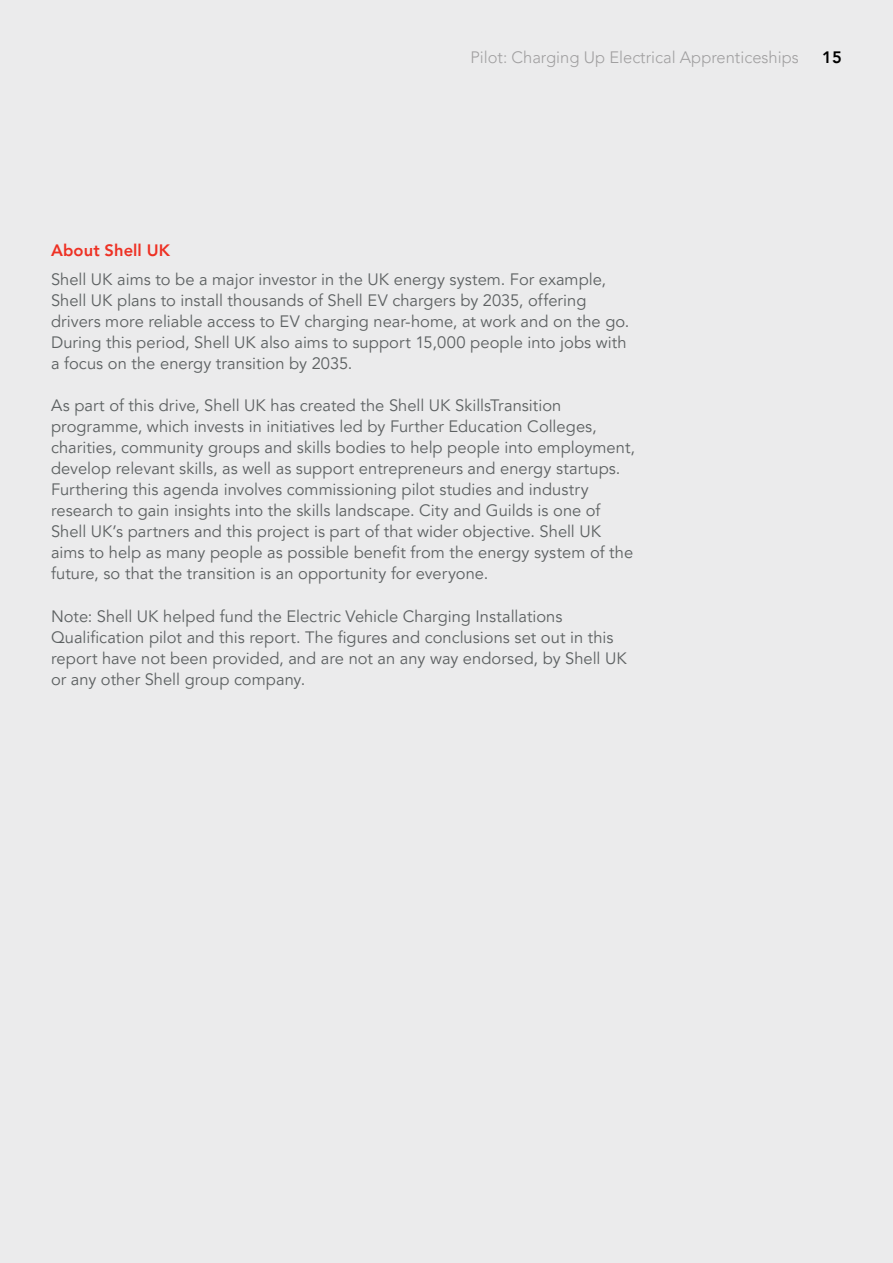
<style>
.page{position:relative;width:893px;height:1263px;background:#ebebec}
.page>*{position:absolute;margin:0;border:0;box-sizing:border-box;transform-origin:0 0}
.Body_Text{font:16.5px/21px "Avenir LT Pro";color:#5d6162}
.t1{font:300 16.5px "Avenir LT Pro";color:#a09fa0}
.t2{font:800 16.5px "Avenir LT Pro";letter-spacing:.005em;color:#ee3124}
.t3{font:800 16.5px "Avenir LT Pro";color:#000}
</style>
<div class="page">
<p class="t1" style="left:470px;top:47px;width:330px">Pilot: Charging Up Electrical Apprenticeships</p>
<p class="t3" style="left:822px;top:47px;width:21px">15</p>
<h4 class="t2" style="left:51px;top:240px;width:121px">About Shell UK</h4>
<p class="Body_Text" style="left:51px;top:269px;width:580px">Shell UK aims to be a major investor in the UK energy system. For example, Shell UK plans to install thousands of Shell EV chargers by 2035, offering drivers more reliable access to EV charging near-home, at work and on the go.<br>During this period, Shell UK also aims to support 15,000 people into jobs with a focus on the energy transition by 2035.</p>
<p class="Body_Text" style="left:51px;top:395px;width:585px">As part of this drive, Shell UK has created the Shell UK SkillsTransition programme, which invests in initiatives led by Further Education Colleges, charities, community groups and skills bodies to help people into employment, develop relevant skills, as well as support entrepreneurs and energy startups.<br>Furthering this agenda involves commissioning pilot studies and industry research to gain insights into the skills landscape. City and Guilds is one of Shell UK’s partners and this project is part of that wider objective. Shell UK aims to help as many people as possible benefit from the energy system of the future, so that the transition is an opportunity for everyone.</p>
<p class="Body_Text" style="left:51px;top:606px;width:577px">Note: Shell UK helped fund the Electric Vehicle Charging Installations Qualification pilot and this report. The figures and conclusions set out in this report have not been provided, and are not an any way endorsed, by Shell UK or any other Shell group company.</p>
</div>
